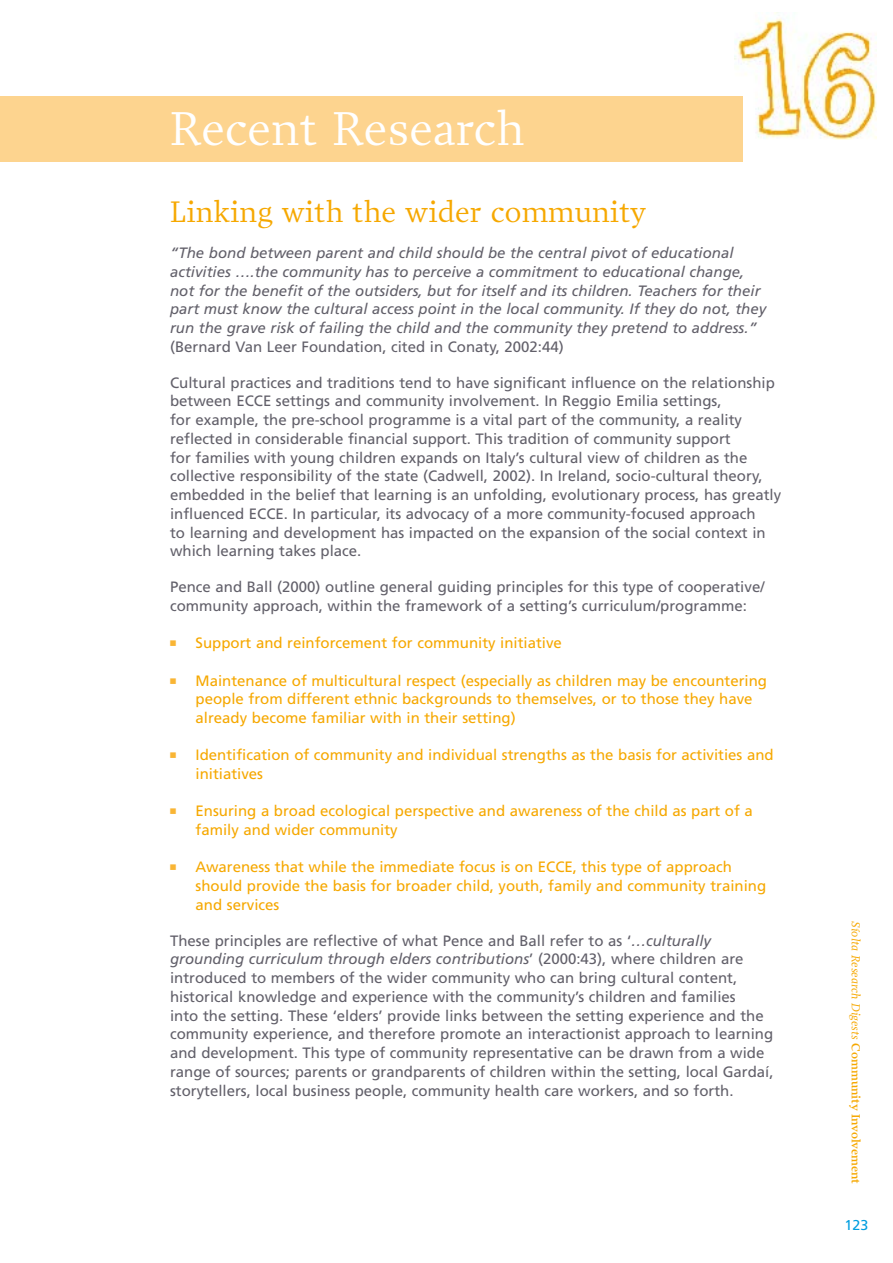
<style>
.page{position:relative;width:893px;height:1263px;background:#fff}
.page>*{position:absolute;margin:0;border:0;box-sizing:border-box;transform-origin:0 0}
.t1{font:48px "Prensa";color:#fff}
.t2{font:30px "Prensa";color:#f6a800}
.t3{font:15px/18.8px "Frutiger";color:#62606a}
.t4{font:15px/18.8px "Frutiger";color:#f6a800}
.t5{font:italic 15px/18.8px "Frutiger";color:#62606a}
.t6{font:14.25px "Frutiger";color:#009ee0}
.t7{font:italic 12px "Prensa";color:#f6a800}
.s1{font-style:italic}
.s2{font-weight:600;font-style:normal}
</style>
<div class="page">
<img style="left:734px;top:12px;width:142px;height:127px">
<div style="left:0;top:96px;width:742px;height:66px;background:#fdd48f"></div>
<h1 class="t1" style="left:170px;top:101px;width:356px">Recent Research</h1>
<h2 class="t2" style="left:170px;top:195px;width:478px">Linking with the wider community</h2>
<p class="t5" style="left:170px;top:243px;width:598px">“The bond between parent and child should be the central pivot of educational activities ….the community has to perceive a commitment to educational change, not for the benefit of the outsiders, but for itself and its children. Teachers for their part must know the cultural access point in the local community. If they do not, they run the grave risk of failing the child and the community they pretend to address.”</p>
<p class="t3" style="left:170px;top:337px;width:395px">(Bernard Van Leer Foundation, cited in Conaty, 2002:44)</p>
<p class="t3" style="left:170px;top:373px;width:613px">Cultural practices and traditions tend to have significant influence on the relationship between ECCE settings and community involvement. In Reggio Emilia settings,<br>for example, the pre-school programme is a vital part of the community, a reality reflected in considerable financial support. This tradition of community support<br>for families with young children expands on Italy’s cultural view of children as the collective responsibility of the state (Cadwell, 2002). In Ireland, socio-cultural theory, embedded in the belief that learning is an unfolding, evolutionary process, has greatly influenced ECCE. In particular, its advocacy of a more community-focused approach<br>to learning and development has impacted on the expansion of the social context in which learning takes place.</p>
<p class="t3" style="left:170px;top:577px;width:596px">Pence and Ball (2000) outline general guiding principles for this type of cooperative/ community approach, within the framework of a setting’s curriculum/programme:</p>
<p class="t4" style="left:170px;top:633px;width:393px"><sup>■</sup> Support and reinforcement for community initiative</p>
<p class="t4" style="left:196px;top:671px;width:573px;text-indent:-26px"><sup>■</sup> Maintenance of multicultural respect (especially as children may be encountering people from different ethnic backgrounds to themselves, or to those they have already become familiar with in their setting)</p>
<p class="t4" style="left:196px;top:745px;width:580px;text-indent:-26px"><sup>■</sup> Identification of community and individual strengths as the basis for activities and initiatives</p>
<p class="t4" style="left:196px;top:801px;width:559px;text-indent:-26px"><sup>■</sup> Ensuring a broad ecological perspective and awareness of the child as part of a family and wider community</p>
<p class="t4" style="left:196px;top:857px;width:572px;text-indent:-26px"><sup>■</sup> Awareness that while the immediate focus is on ECCE, this type of approach should provide the basis for broader child, youth, family and community training and services</p>
<p class="t3" style="left:170px;top:931px;width:605px">These principles are reflective of what Pence and Ball refer to as ‘<span class="s1">…culturally grounding curriculum through elders contributions</span>’ (2000:43), where children are introduced to members of the wider community who can bring cultural content, historical knowledge and experience with the community’s children and families<br>into the setting. These ‘elders’ provide links between the setting experience and the community experience, and therefore promote an interactionist approach to learning and development. This type of community representative can be drawn from a wide range of sources; parents or grandparents of children within the setting, local Gardaí, storytellers, local business people, community health care workers, and so forth.</p>
<p class="t7" style="left:863px;top:921px;width:265px;rotate:90deg">Síolta Research Digests <span class="s2">Community Involvement</span></p>
<p class="t6" style="left:845px;top:1217px;width:24px">123</p>
</div>
